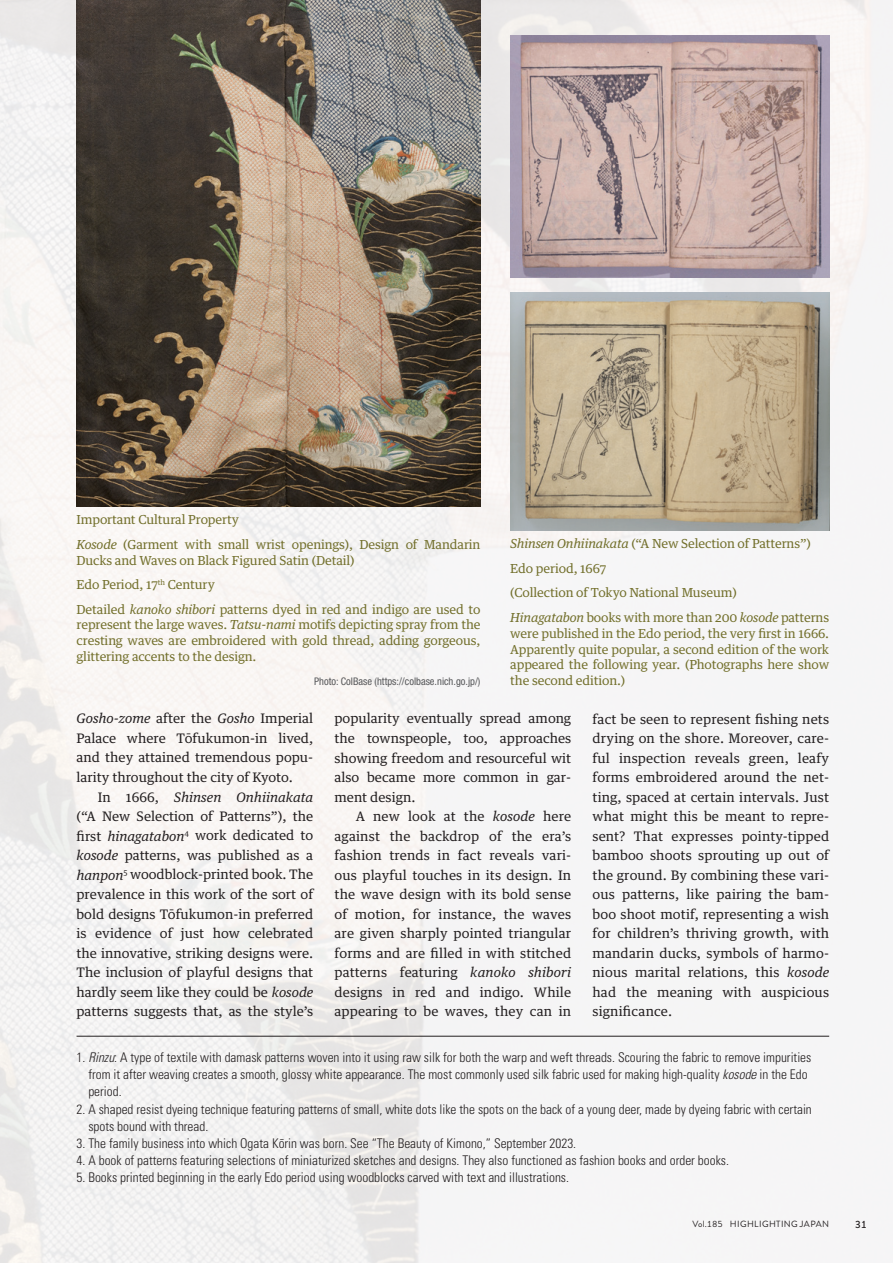
<style>
.page{position:relative;width:893px;height:1263px;background:#fff}
.page>*{position:absolute;margin:0;border:0;box-sizing:border-box;transform-origin:0 0}
.t1{font:300 condensed 13.35px/17.1px "Univers LT Std";color:#231f20}
.t2{font:13.2px/19.5px "Guardian Text Egyp";color:#231f20;text-align:justify}
.t3{font:12.45px/24.5px "Guardian Text Egyp";letter-spacing:-.01em;color:#726f2b}
.t4{font:condensed 10.5px "Helvetica Neue LT Pro";color:#57585a}
.t5{font:500 10.5px "Brandon Grotesque";color:#231f20}
.t6{font:9px "Brandon Grotesque";letter-spacing:.04em;color:#231f20}
.s1{font-style:italic}
</style>
<div class="page">
<img style="left:0;top:0;width:893px;height:1263px">
<hr style="left:77px;top:1036px;width:752px;height:1px;background:#231f20">
<img style="left:77px;top:0;width:403px;height:506px">
<img style="left:510px;top:35px;width:319px;height:242px">
<img style="left:510px;top:292px;width:319px;height:238px">
<p class="t3" style="left:77px;top:506px;width:405px">Important Cultural Property<br><span class="s1">Kosode</span> (Garment with small wrist openings), Design of Mandarin</p>
<p class="t3" style="left:77px;top:547px;width:405px">Ducks and Waves on Black Figured Satin (Detail)<br>Edo Period, 17<sup>th</sup> Century<br>Detailed <span class="s1">kanoko shibori</span> patterns dyed in red and indigo are used to</p>
<p class="t3" style="left:77px;top:616px;width:405px;line-height:15.9px;text-align:justify">represent the large waves. <span class="s1">Tatsu-nami</span> motifs depicting spray from the cresting waves are embroidered with gold thread, adding gorgeous, glittering accents to the design.</p>
<p class="t4" style="left:314px;top:675px;width:168px">Photo: ColBase (https://colbase.nich.go.jp/)</p>
<p class="t3" style="left:510px;top:530px;width:320px"><span class="s1">Shinsen Onhiinakata</span> (“A New Selection of Patterns”)<br>Edo period, 1667<br>(Collection of Tokyo National Museum)<br><span class="s1">Hinagatabon</span> books with more than 200 <span class="s1">kosode</span> patterns</p>
<p class="t3" style="left:510px;top:624px;width:320px;line-height:15.9px;text-align:justify">were published in the Edo period, the very first in 1666.<br>Apparently quite popular, a second edition of the work appeared the following year. (Photographs here show the second edition.)</p>
<p class="t2" style="left:77px;top:708px;width:238px"><span class="s1">Gosho-zome</span> after the <span class="s1">Gosho</span> Imperial Palace where Tōfukumon-in lived, and they attained tremendous popu&shy;larity throughout the city of Kyoto.</p>
<p class="t2" style="left:77px;top:786px;width:238px;text-indent:21px">In 1666, <span class="s1">Shinsen Onhiinakata </span>(“A New Selection of Patterns”), the first <span class="s1">hinagatabon</span><sup>4</sup> work dedicated to <span class="s1">kosode</span> patterns, was published as a <span class="s1">hanpon</span><sup>5</sup> woodblock-printed book. The prevalence in this work of the sort of bold designs Tōfukumon-in preferred is evidence of just how celebrated the innovative, striking designs were.<br>The inclusion of playful designs that hardly seem like they could be <span class="s1">kosode </span>patterns suggests that, as the style’s</p>
<p class="t2" style="left:334px;top:708px;width:238px">popularity eventually spread among the townspeople, too, approaches showing freedom and resourceful wit also became more common in gar&shy;ment design.</p>
<p class="t2" style="left:334px;top:805px;width:238px;text-indent:21px">A new look at the <span class="s1">kosode</span> here against the backdrop of the era’s fashion trends in fact reveals vari&shy;ous playful touches in its design. In the wave design with its bold sense of motion, for instance, the waves are given sharply pointed triangular forms and are filled in with stitched patterns featuring <span class="s1">kanoko shibori </span>designs in red and indigo. While appearing to be waves, they can in</p>
<p class="t2" style="left:592px;top:708px;width:238px">fact be seen to represent fishing nets drying on the shore. Moreover, care&shy;ful inspection reveals green, leafy forms embroidered around the net&shy;ting, spaced at certain intervals. Just what might this be meant to repre&shy;sent? That expresses pointy-tipped bamboo shoots sprouting up out of the ground. By combining these vari&shy;ous patterns, like pairing the bam&shy;boo shoot motif, representing a wish for children’s thriving growth, with mandarin ducks, symbols of harmo&shy;nious marital relations, this <span class="s1">kosode </span>had the meaning with auspicious significance.</p>
<p class="t1" style="left:88px;top:1049px;width:724px;text-indent:-12px">1. <span class="s1">Rinzu</span>: A type of textile with damask patterns woven into it using raw silk for both the warp and weft threads. Scouring the fabric to remove impurities from it after weaving creates a smooth, glossy white appearance. The most commonly used silk fabric used for making high-quality <span class="s1">kosode</span> in the Edo period.</p>
<p class="t1" style="left:88px;top:1100px;width:725px;text-indent:-12px">2. A shaped resist dyeing technique featuring patterns of small, white dots like the spots on the back of a young deer, made by dyeing fabric with certain spots bound with thread.</p>
<p class="t1" style="left:77px;top:1135px;width:501px">3. The family business into which Ogata Koˉrin was born. See “The Beauty of Kimono,” September 2023.</p>
<p class="t1" style="left:77px;top:1152px;width:654px">4. A book of patterns featuring selections of miniaturized sketches and designs. They also functioned as fashion books and order books.</p>
<p class="t1" style="left:77px;top:1169px;width:494px">5. Books printed beginning in the early Edo period using woodblocks carved with text and illustrations.</p>
<p class="t6" style="left:692px;top:1218px;width:138px">Vol.185 HIGHLIGHTING JAPAN</p>
<p class="t5" style="left:855px;top:1217px;width:14px">31</p>
</div>
